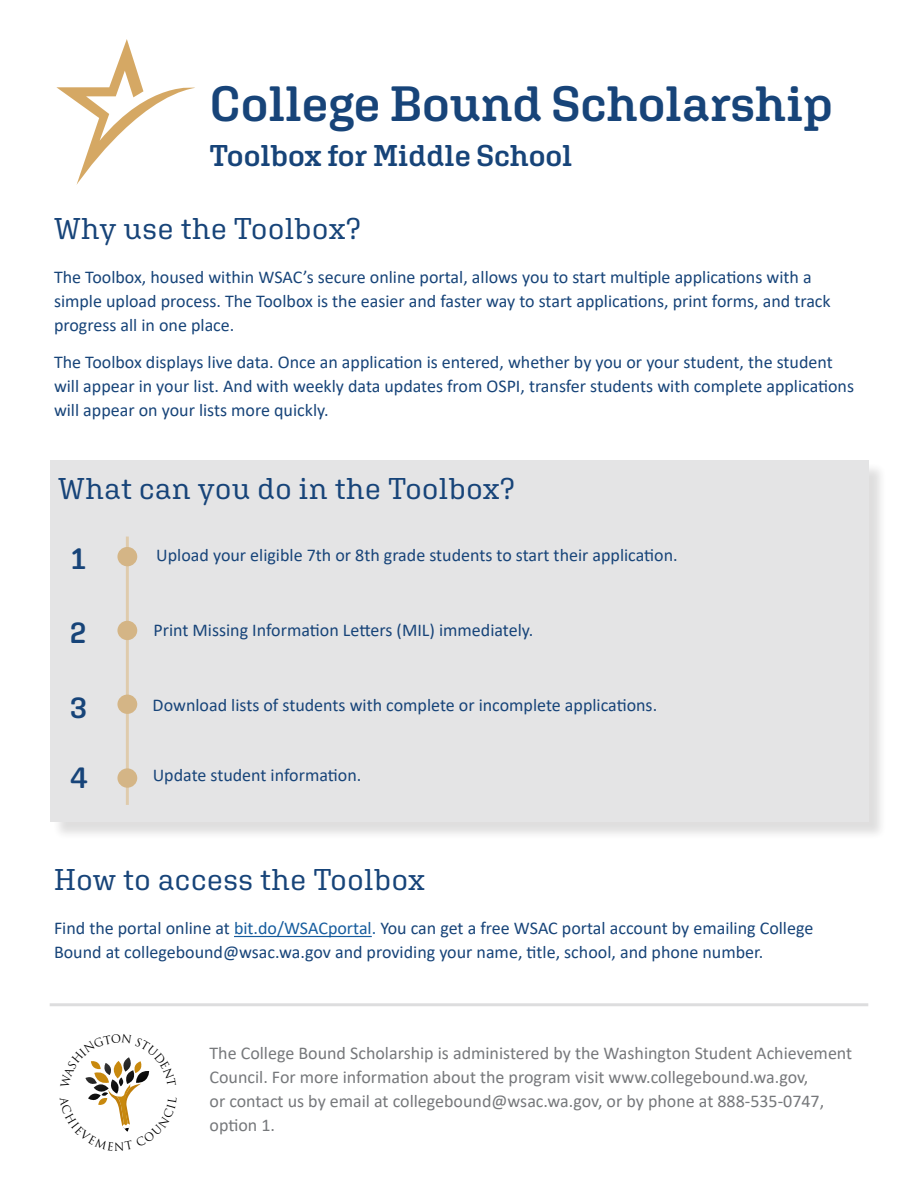
<style>
.page{position:relative;width:918px;height:1188px;background:#fff}
.page>*{position:absolute;margin:0;border:0;box-sizing:border-box;transform-origin:0 0}
.Document_Header{font:600 49.5px "Aglet Slab";letter-spacing:-.005em;color:#174479}
.Section_Headers{font:30px "Aglet Slab";letter-spacing:.015em;color:#174479}
.Document_Header-2{font:600 30px "Aglet Slab";letter-spacing:-.005em;color:#174479}
.Big_Numbers{font:600 30px "Aglet Slab";color:#174479}
.Body_Text{font:18px/24px "Calibri";color:#174479}
.Body_Text-2{font:18px/24px "Calibri";color:#76787b}
.List_Items{font:18px "Calibri";color:#174479}
.Section_Headers-2{font:18px/24px "Calibri";color:#174479}
.s1{color:#175d9e}
</style>
<div class="page">
<div style="left:52px;top:463px;width:835px;height:377px;background:#231f20;opacity:.75"></div>
<div style="left:50px;top:460px;width:818px;height:361px;background:#e4e4e5"></div>
<hr style="left:126px;top:537px;width:3px;height:268px;background:#dbb477">
<div style="left:117px;top:547px;width:20px;height:19px;background:#d4b586;border-radius:50%"></div>
<div style="left:117px;top:695px;width:20px;height:19px;background:#d4b586;border-radius:50%"></div>
<svg style="left:117px;top:768px;width:20px;height:20px"></svg>
<div style="left:117px;top:621px;width:20px;height:19px;background:#d4b586;border-radius:50%"></div>
<hr style="left:234px;top:936px;width:138px;height:1px;background:#175d9e">
<svg style="left:56px;top:39px;width:139px;height:146px"></svg>
<hr style="left:50px;top:1003px;width:818px;height:3px;background:#76787b">
<svg style="left:85px;top:1057px;width:65px;height:75px"></svg>
<p class="Document_Header" style="left:210px;top:73px;width:625px">College Bound Scholarship</p>
<p class="Document_Header-2" style="left:210px;top:137px;width:365px">Toolbox for Middle School</p>
<p class="Section_Headers" style="left:54px;top:210px;width:308px">Why use the Toolbox?</p>
<p class="Body_Text" style="left:54px;top:264px;width:778px">The Toolbox, housed within WSAC’s secure online portal, allows you to start multiple applications with a simple upload process. The Toolbox is the easier and faster way to start applications, print forms, and track progress all in one place.</p>
<p class="Body_Text" style="left:54px;top:350px;width:802px">The Toolbox displays live data. Once an application is entered, whether by you or your student, the student will appear in your list. And with weekly data updates from OSPI, transfer students with complete applications will appear on your lists more quickly.</p>
<p class="Section_Headers" style="left:58px;top:471px;width:458px">What can you do in the Toolbox?</p>
<p class="Big_Numbers" style="left:72px;top:540px;width:16px">1</p>
<p class="List_Items" style="left:156px;top:543px;width:523px">Upload your eligible 7th or 8th grade students to start their application.</p>
<p class="Big_Numbers" style="left:70px;top:615px;width:18px">2</p>
<p class="List_Items" style="left:153px;top:617px;width:381px">Print Missing Information Letters (MIL) immediately.</p>
<p class="Big_Numbers" style="left:70px;top:689px;width:19px">3</p>
<p class="List_Items" style="left:153px;top:692px;width:506px">Download lists of students with complete or incomplete applications.</p>
<p class="Big_Numbers" style="left:70px;top:760px;width:19px">4</p>
<p class="List_Items" style="left:153px;top:762px;width:210px">Update student information.</p>
<p class="Section_Headers" style="left:54px;top:862px;width:372px">How to access the Toolbox</p>
<p class="Section_Headers-2" style="left:54px;top:916px;width:761px">Find the portal online at <span class="s1">bit.do/WSACportal.</span> You can get a free WSAC portal account by emailing College<br>Bound at collegebound@wsac.wa.gov and providing your name, title, school, and phone number.</p>
<p class="Body_Text-2" style="left:210px;top:1041px;width:644px">The College Bound Scholarship is administered by the Washington Student Achievement Council. For more information about the program visit www.collegebound.wa.gov,<br>or contact us by email at collegebound@wsac.wa.gov, or by phone at 888-535-0747, option 1.</p>
</div>
